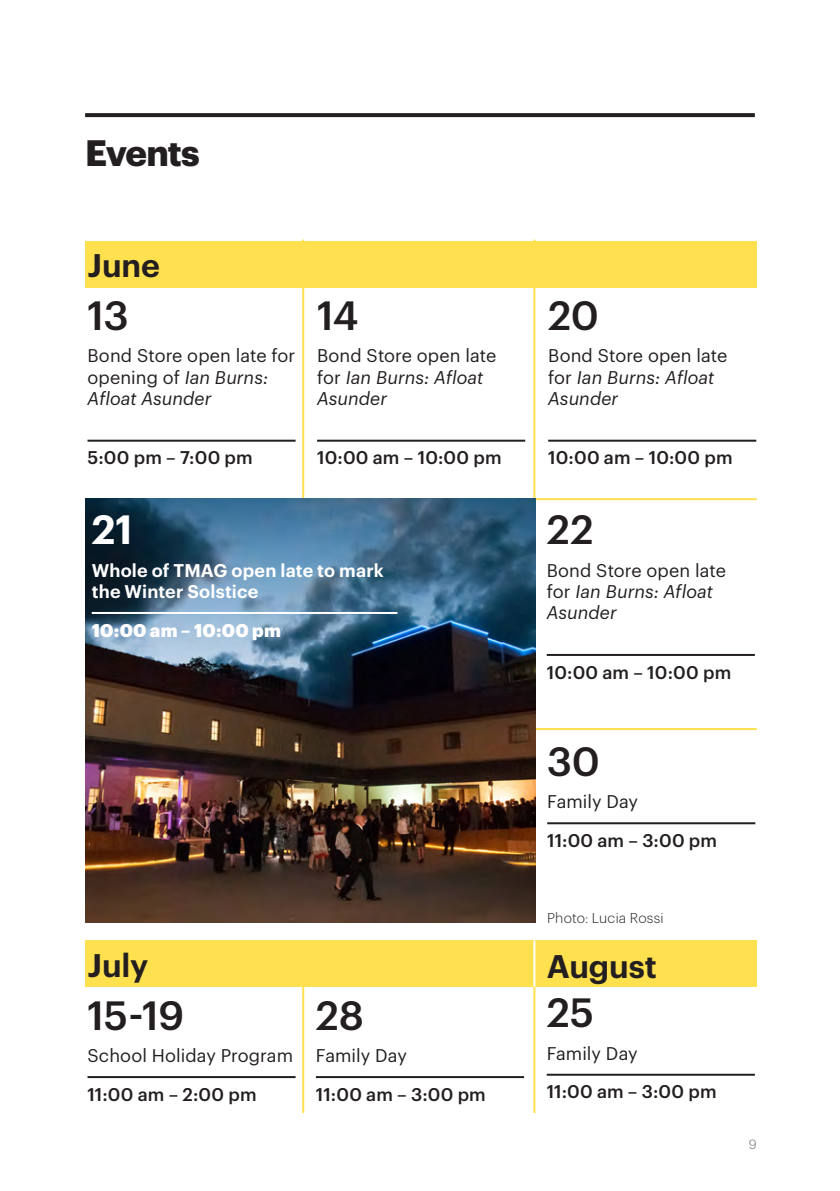
<style>
.page{position:relative;width:840px;height:1191px;background:#fff}
.page>*{position:absolute;margin:0;border:0;box-sizing:border-box;transform-origin:0 0}
.date{font:500 40px "Graphik";letter-spacing:-.01em;color:#231f20}
.date-2{font:600 40px "Graphik";color:#fff}
.t1{font:700 36px "Graphik";letter-spacing:-.025em;color:#231f20}
.month{font:600 32px "Graphik";letter-spacing:-.005em;color:#231f20}
.events_body{font:italic 18px/21px "Graphik";letter-spacing:.005em;color:#231f20}
.time{font:500 18px "Graphik";letter-spacing:.01em;color:#231f20}
.events_body-2{font:18px/21px "Graphik";letter-spacing:.005em;color:#231f20}
.events_body-3{font:600 18px/21px "Graphik";letter-spacing:.01em;color:#fff}
.time-2{font:900 18px "Graphik";letter-spacing:.015em;color:#fff}
.body{font:300 14px "Graphik";letter-spacing:.015em;color:#231f20}
.t2{font:300 13px "Graphik";color:#6c6d70}
.s1{font-style:italic}
.s2{font-style:normal}
</style>
<div class="page">
<hr style="left:533px;top:941px;width:2px;height:172px;background:#ffe04e">
<hr style="left:546px;top:654px;width:208px;height:2px;background:#231f20">
<hr style="left:85px;top:498px;width:671px;height:2px;background:#ffe04e">
<hr style="left:85px;top:728px;width:671px;height:2px;background:#ffe04e">
<hr style="left:302px;top:240px;width:2px;height:260px;background:#ffe04e">
<hr style="left:533px;top:240px;width:2px;height:260px;background:#ffe04e">
<img style="left:85px;top:498px;width:450px;height:424px">
<div style="left:86px;top:241px;width:670px;height:46px;background:#ffe04e"></div>
<div style="left:86px;top:940px;width:670px;height:46px;background:#ffe04e"></div>
<svg style="left:85px;top:113px;width:669px;height:4px;fill:#231f20"></svg>
<hr style="left:87px;top:440px;width:208px;height:2px;background:#231f20">
<hr style="left:317px;top:440px;width:208px;height:2px;background:#231f20">
<hr style="left:548px;top:440px;width:207px;height:2px;background:#231f20">
<hr style="left:87px;top:1076px;width:208px;height:2px;background:#231f20">
<hr style="left:316px;top:1076px;width:207px;height:2px;background:#231f20">
<hr style="left:546px;top:1073px;width:208px;height:2px;background:#231f20">
<hr style="left:92px;top:612px;width:305px;height:2px;background:#fff">
<hr style="left:547px;top:822px;width:207px;height:2px;background:#231f20">
<hr style="left:533px;top:940px;width:2px;height:46px;background:#fff">
<hr style="left:302px;top:941px;width:2px;height:172px;background:#ffe04e">
<p class="t1" style="left:85px;top:125px;width:116px">Events</p>
<p class="month" style="left:87px;top:241px;width:74px">June</p>
<p class="date" style="left:87px;top:285px;width:43px">13</p>
<p class="events_body-2" style="left:87px;top:344px;width:209px">Bond Store open late for opening of <span class="s1">Ian Burns:<br>Afloat Asunder</span></p>
<p class="time" style="left:87px;top:444px;width:167px">5:00 pm – 7:00 pm</p>
<p class="date" style="left:317px;top:285px;width:43px">14</p>
<p class="events_body" style="left:317px;top:344px;width:181px"><span class="s2">Bond Store open late for</span> Ian Burns: Afloat<br>Asunder</p>
<p class="time" style="left:317px;top:444px;width:186px">10:00 am – 10:00 pm</p>
<p class="date-2" style="left:92px;top:499px;width:42px">21</p>
<p class="events_body-3" style="left:92px;top:558px;width:293px">Whole of TMAG open late to mark the Winter Solstice</p>
<p class="time-2" style="left:92px;top:616px;width:191px">10:00 am – 10:00 pm</p>
<p class="date" style="left:548px;top:285px;width:52px">20</p>
<p class="events_body" style="left:548px;top:344px;width:181px"><span class="s2">Bond Store open late for</span> Ian Burns: Afloat<br>Asunder</p>
<p class="time" style="left:548px;top:444px;width:186px">10:00 am – 10:00 pm</p>
<p class="date" style="left:546px;top:499px;width:48px">22</p>
<p class="events_body" style="left:546px;top:558px;width:181px"><span class="s2">Bond Store open late for</span> Ian Burns: Afloat<br>Asunder</p>
<p class="time" style="left:546px;top:658px;width:186px">10:00 am – 10:00 pm</p>
<p class="date" style="left:547px;top:731px;width:54px">30</p>
<p class="events_body-2" style="left:547px;top:789px;width:92px">Family Day</p>
<p class="time" style="left:547px;top:826px;width:171px">11:00 am – 3:00 pm</p>
<p class="body" style="left:547px;top:907px;width:118px">Photo: Lucia Rossi</p>
<p class="month" style="left:87px;top:940px;width:62px">July</p>
<p class="month" style="left:546px;top:942px;width:112px">August</p>
<p class="date" style="left:87px;top:984px;width:98px">15-19</p>
<p class="events_body-2" style="left:87px;top:1043px;width:207px">School Holiday Program</p>
<p class="time" style="left:87px;top:1080px;width:170px">11:00 am – 2:00 pm</p>
<p class="date" style="left:316px;top:984px;width:49px">28</p>
<p class="events_body-2" style="left:316px;top:1043px;width:92px">Family Day</p>
<p class="time" style="left:316px;top:1080px;width:171px">11:00 am – 3:00 pm</p>
<p class="date" style="left:546px;top:982px;width:49px">25</p>
<p class="events_body-2" style="left:546px;top:1041px;width:92px">Family Day</p>
<p class="time" style="left:546px;top:1078px;width:171px">11:00 am – 3:00 pm</p>
<p class="t2" style="left:748px;top:1134px;width:9px">9</p>
</div>
